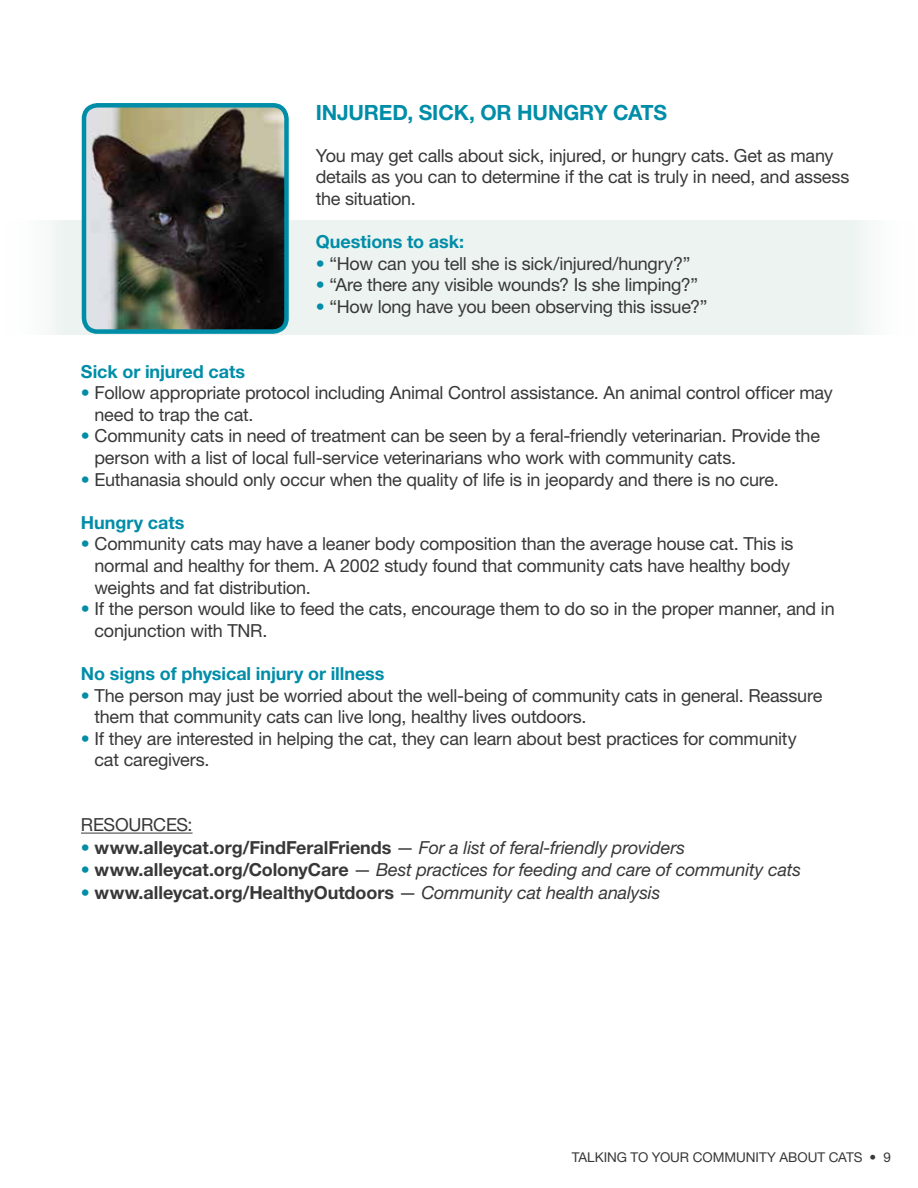
<style>
.page{position:relative;width:918px;height:1188px;background:#fff}
.page>*{position:absolute;margin:0;border:0;box-sizing:border-box;transform-origin:0 0}
.t1{font:700 21px "Helvetica Neue LT Std";letter-spacing:-.01em;color:#008da8}
.t2{font:18px/21.6px "Helvetica Neue LT Std";letter-spacing:-.015em;color:#383839}
.t3{font:700 18px "Helvetica Neue LT Std";letter-spacing:-.005em;color:#383839}
.t4{font:700 18px "Helvetica Neue LT Std";letter-spacing:-.005em;color:#008da8}
.t5{font:italic 18px "Helvetica Neue LT Std";letter-spacing:-.01em;color:#383839}
.t6{font:13.5px "Helvetica Neue LT Std";color:#383839}
.s1{color:#008da8}
.s2{font-weight:400;color:#008da8}
.s3{font-weight:400}
.s4{font-weight:400;font-style:italic}
.s5{font-style:normal;color:#008da8}
.s6{font-weight:700;font-style:normal}
.s7{font-style:normal}
</style>
<div class="page">
<div style="left:0;top:220px;width:918px;height:115px;background:#ecf3f0"></div>
<hr style="left:81px;top:833px;width:112px;height:1px;background:#383839">
<img style="left:87px;top:108px;width:197px;height:221px">
<div style="left:82px;top:103px;width:207px;height:231px;border:4px solid #008da8;border-radius:14px"></div>
<p class="t1" style="left:316px;top:100px;width:353px">INJURED, SICK, OR HUNGRY CATS</p>
<p class="t2" style="left:316px;top:144px;width:535px">You may get calls about sick, injured, or hungry cats. Get as many details as you can to determine if the cat is truly in need, and assess the situation.</p>
<p class="t4" style="left:316px;top:231px;width:150px">Questions to ask:</p>
<p class="t2" style="left:316px;top:252px;width:376px"><span class="s1">•</span> “How can you tell she is sick/injured/hungry?”</p>
<p class="t2" style="left:316px;top:274px;width:384px"><span class="s1">•</span> “Are there any visible wounds? Is she limping?”</p>
<p class="t2" style="left:316px;top:295px;width:393px"><span class="s1">•</span> “How long have you been observing this issue?”</p>
<p class="t4" style="left:81px;top:360px;width:166px">Sick or injured cats</p>
<p class="t2" style="left:94px;top:382px;width:740px;text-indent:-14px"><span class="s1">•</span> Follow appropriate protocol including Animal Control assistance. An animal control officer may need to trap the cat.</p>
<p class="t2" style="left:94px;top:425px;width:727px;text-indent:-14px"><span class="s1">•</span> Community cats in need of treatment can be seen by a feral-friendly veterinarian. Provide the person with a list of local full-service veterinarians who work with community cats.</p>
<p class="t2" style="left:81px;top:468px;width:699px"><span class="s1">•</span> Euthanasia should only occur when the quality of life is in jeopardy and there is no cure.</p>
<p class="t4" style="left:81px;top:511px;width:105px">Hungry cats</p>
<p class="t2" style="left:94px;top:533px;width:700px;text-indent:-14px"><span class="s1">•</span> Community cats may have a leaner body composition than the average house cat. This is normal and healthy for them. A 2002 study found that community cats have healthy body weights and fat distribution.</p>
<p class="t2" style="left:94px;top:598px;width:742px;text-indent:-14px"><span class="s1">•</span> If the person would like to feed the cats, encourage them to do so in the proper manner, and in conjunction with TNR.</p>
<p class="t4" style="left:81px;top:663px;width:305px">No signs of physical injury or illness</p>
<p class="t2" style="left:94px;top:684px;width:729px;text-indent:-14px"><span class="s1">•</span> The person may just be worried about the well-being of community cats in general. Reassure them that community cats can live long, healthy lives outdoors.</p>
<p class="t2" style="left:94px;top:727px;width:704px;text-indent:-14px"><span class="s1">•</span> If they are interested in helping the cat, they can learn about best practices for community cat caregivers.</p>
<p class="t2" style="left:81px;top:814px;width:113px">RESOURCES:</p>
<p class="t3" style="left:81px;top:836px;width:606px"><span class="s2">•</span> www.alleycat.org/FindFeralFriends <span class="s3">—</span> <span class="s4">For a list of feral-friendly providers</span></p>
<p class="t5" style="left:81px;top:859px;width:722px"><span class="s5">•</span> <span class="s6">www.alleycat.org/ColonyCare</span> <span class="s7">—</span> Best practices for feeding and care of community cats</p>
<p class="t3" style="left:81px;top:881px;width:581px"><span class="s2">•</span> www.alleycat.org/HealthyOutdoors <span class="s3">—</span> <span class="s4">Community cat health analysis</span></p>
<p class="t6" style="left:572px;top:1149px;width:321px">TALKING TO YOUR COMMUNITY ABOUT CATS • 9</p>
</div>
